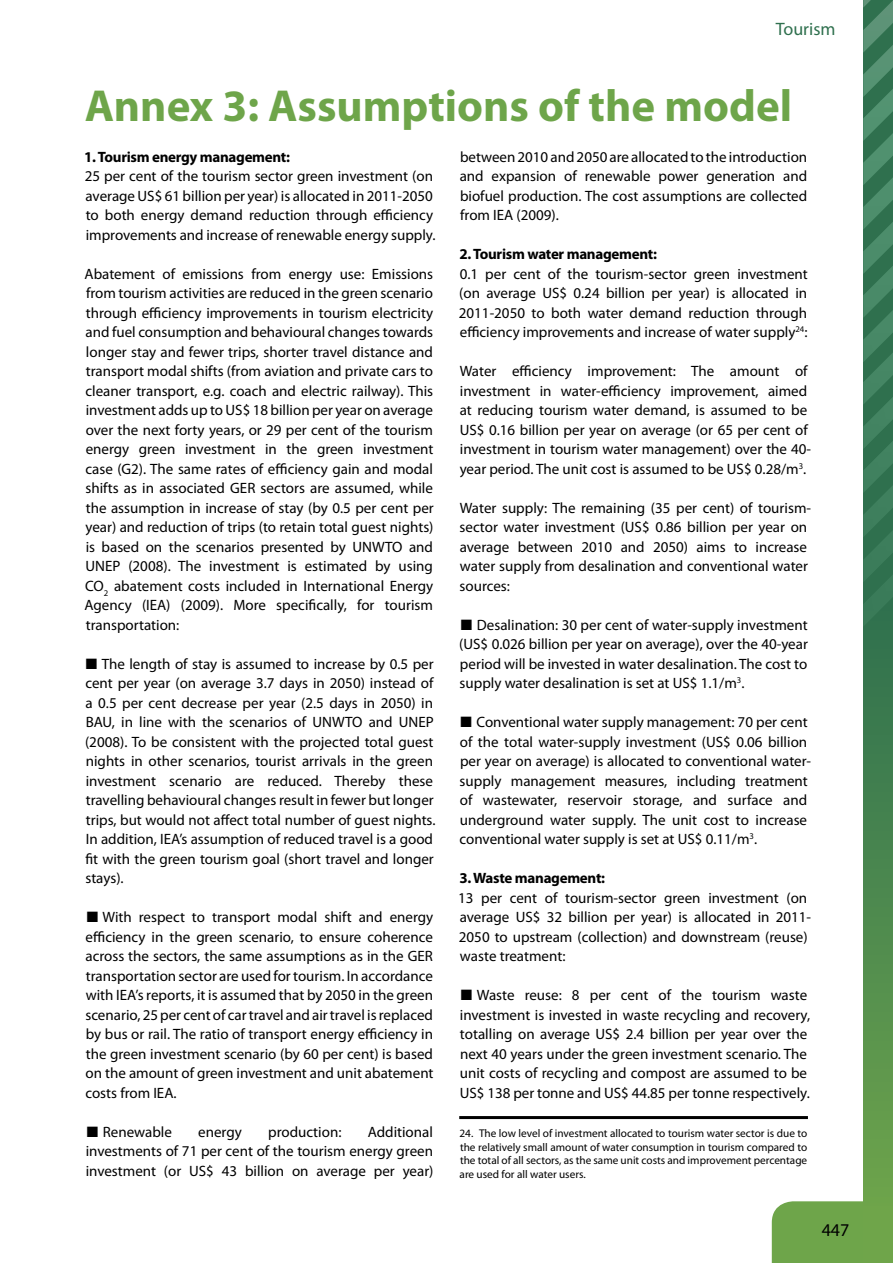
<style>
.page{position:relative;width:893px;height:1263px;background:#fff}
.page>*{position:absolute;margin:0;border:0;box-sizing:border-box;transform-origin:0 0}
.t1{font:700 45px "Myriad Pro";color:#6ea54a}
.t2{font:18px "Myriad Pro";color:#2f704e}
.t3{font:18px "Myriad Pro";color:#000}
.t4{font:15px/19.5px "Myriad Pro";color:#000}
.t5{font:700 15px "Myriad Pro";letter-spacing:-.02em;color:#000}
.t6{font:11.25px/13.5px "Myriad Pro";color:#000;text-align:justify}
</style>
<div class="page">
<div style="left:772px;top:1201px;width:91px;height:62px;background:#6ea54a"></div>
<svg style="left:863px;top:627px;width:30px;height:636px;background:#518c4d"></svg>
<hr style="left:459px;top:1116px;width:349px;height:3px;background:#000">
<svg style="left:863px;top:0;width:30px;height:627px;background:#3b7c5a"></svg>
<p class="t2" style="left:776px;top:18px;width:61px">Tourism</p>
<h1 class="t1" style="left:85px;top:77px;width:709px">Annex 3: Assumptions of the model</h1>
<p class="t5" style="left:84px;top:147px;width:207px">1. Tourism energy management:</p>
<p class="t4" style="left:85px;top:166px;width:352px">25 per cent of the tourism sector green investment (on average US$ 61 billion per year) is allocated in 2011-2050 to both energy demand reduction through efficiency improvements and increase of renewable energy supply.</p>
<p class="t4" style="left:85px;top:264px;width:351px;text-align:justify">Abatement of emissions from energy use: Emissions from tourism activities are reduced in the green scenario through efficiency improvements in tourism electricity and fuel consumption and behavioural changes towards longer stay and fewer trips, shorter travel distance and transport modal shifts (from aviation and private cars to cleaner transport, e.g. coach and electric railway). This investment adds up to US$ 18 billion per year on average over the next forty years, or 29 per cent of the tourism energy green investment in the green investment case (G2). The same rates of efficiency gain and modal shifts as in associated GER sectors are assumed, while the assumption in increase of stay (by 0.5 per cent per year) and reduction of trips (to retain total guest nights) is based on the scenarios presented by UNWTO and UNEP (2008). The investment is estimated by using CO<sub>2</sub> abatement costs included in International Energy Agency (IEA) (2009). More specifically, for tourism transportation:</p>
<p class="t4" style="left:85px;top:654px;width:352px">■ The length of stay is assumed to increase by 0.5 per cent per year (on average 3.7 days in 2050) instead of a 0.5 per cent decrease per year (2.5 days in 2050) in BAU, in line with the scenarios of UNWTO and UNEP (2008). To be consistent with the projected total guest nights in other scenarios, tourist arrivals in the green investment scenario are reduced. Thereby these travelling behavioural changes result in fewer but longer trips, but would not affect total number of guest nights.<br>In addition, IEA’s assumption of reduced travel is a good fit with the green tourism goal (short travel and longer stays).</p>
<p class="t4" style="left:85px;top:907px;width:350px;text-align:justify">■ With respect to transport modal shift and energy efficiency in the green scenario, to ensure coherence across the sectors, the same assumptions as in the GER transportation sector are used for tourism. In accordance with IEA’s reports, it is assumed that by 2050 in the green scenario, 25 per cent of car travel and air travel is replaced by bus or rail. The ratio of transport energy efficiency in the green investment scenario (by 60 per cent) is based on the amount of green investment and unit abatement costs from IEA.</p>
<p class="t4" style="left:87px;top:1122px;width:87px">■ Renewable</p>
<p class="t4" style="left:198px;top:1122px;width:45px">energy</p>
<p class="t4" style="left:268px;top:1122px;width:75px">production:</p>
<p class="t4" style="left:460px;top:147px;width:349px;text-align:justify">between 2010 and 2050 are allocated to the introduction and expansion of renewable power generation and biofuel production. The cost assumptions are collected from IEA (2009).</p>
<p class="t5" style="left:459px;top:244px;width:199px">2. Tourism water management:</p>
<p class="t4" style="left:459px;top:264px;width:350px;text-align:justify">0.1 per cent of the tourism-sector green investment (on average US$ 0.24 billion per year) is allocated in 2011-2050 to both water demand reduction through efficiency improvements and increase of water supply<sup>24</sup>:</p>
<p class="t4" style="left:460px;top:361px;width:353px">Water efficiency improvement: The amount of investment in water-efficiency improvement, aimed at reducing tourism water demand, is assumed to be US$ 0.16 billion per year on average (or 65 per cent of investment in tourism water management) over the 40- year period. The unit cost is assumed to be US$ 0.28/m<sup>3</sup>.</p>
<p class="t4" style="left:460px;top:498px;width:353px">Water supply: The remaining (35 per cent) of tourism&shy;sector water investment (US$ 0.86 billion per year on average between 2010 and 2050) aims to increase water supply from desalination and conventional water sources:</p>
<p class="t4" style="left:459px;top:615px;width:350px;text-align:justify">■ Desalination: 30 per cent of water-supply investment (US$ 0.026 billion per year on average), over the 40-year period will be invested in water desalination. The cost to supply water desalination is set at US$ 1.1/m<sup>3</sup>.</p>
<p class="t4" style="left:460px;top:712px;width:353px">■ Conventional water supply management: 70 per cent of the total water-supply investment (US$ 0.06 billion per year on average) is allocated to conventional water&shy;supply management measures, including treatment of wastewater, reservoir storage, and surface and underground water supply. The unit cost to increase conventional water supply is set at US$ 0.11/m<sup>3</sup>.</p>
<p class="t5" style="left:459px;top:868px;width:147px">3. Waste management:</p>
<p class="t4" style="left:458px;top:888px;width:355px">13 per cent of tourism-sector green investment (on average US$ 32 billion per year) is allocated in 2011- 2050 to upstream (collection) and downstream (reuse) waste treatment:</p>
<p class="t4" style="left:460px;top:985px;width:352px">■ Waste reuse: 8 per cent of the tourism waste investment is invested in waste recycling and recovery, totalling on average US$ 2.4 billion per year over the next 40 years under the green investment scenario. The unit costs of recycling and compost are assumed to be US$ 138 per tonne and US$ 44.85 per tonne respectively.</p>
<p class="t6" style="left:459px;top:1127px;width:349px">24. The low level of investment allocated to tourism water sector is due to the relatively small amount of water consumption in tourism compared to the total of all sectors, as the same unit costs and improvement percentage are used for all water users.</p>
<p class="t4" style="left:86px;top:1122px;width:349px;text-align:justify;text-indent:282px">Additional investments of 71 per cent of the tourism energy green investment (or US$ 43 billion on average per year)</p>
<p class="t3" style="left:822px;top:1219px;width:29px">447</p>
</div>
